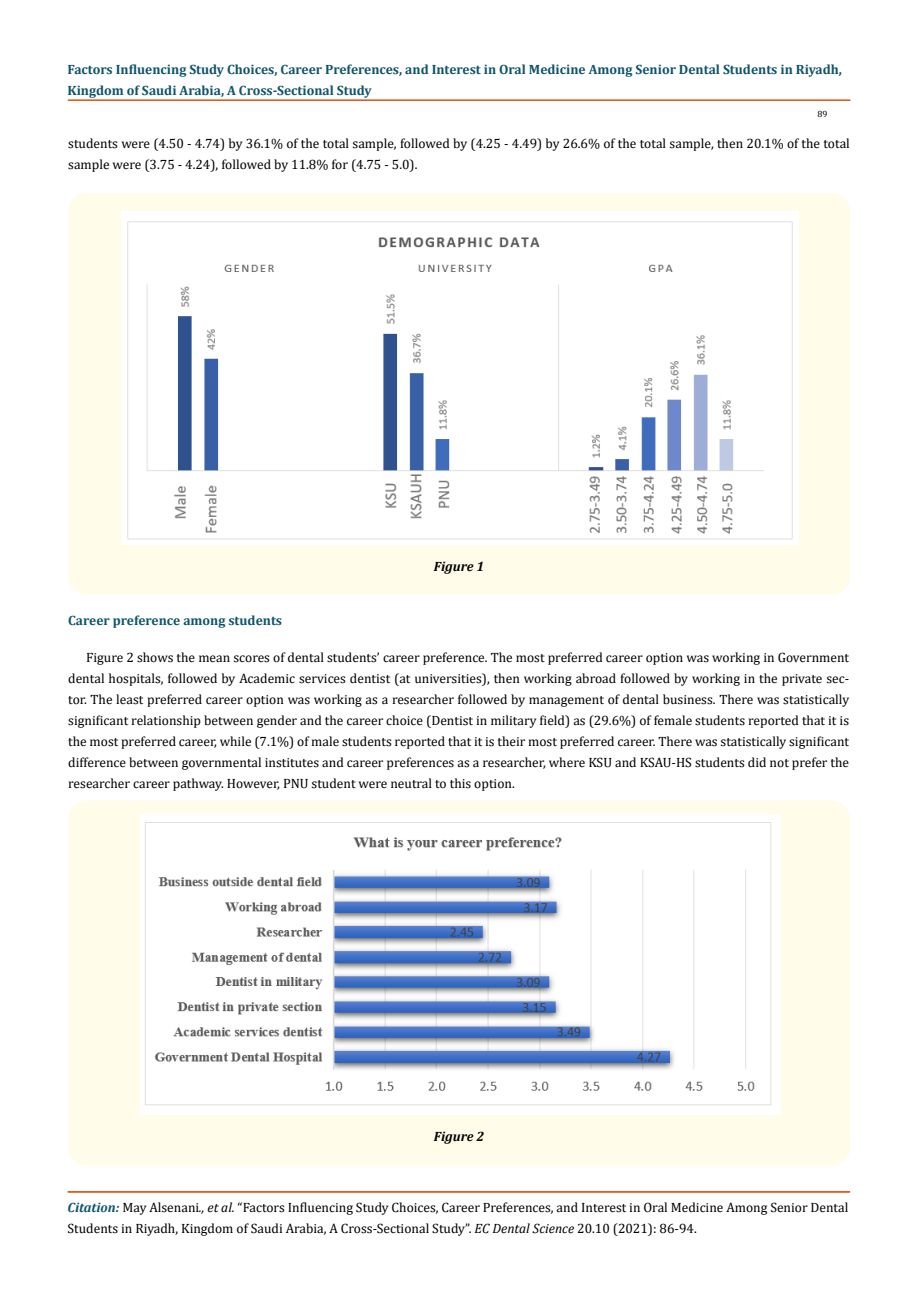
<style>
.page{position:relative;width:917px;height:1298px;background:#fff}
.page>*{position:absolute;margin:0;border:0;box-sizing:border-box;transform-origin:0 0}
.t1{font:13.5px/21px "Cambria";color:#000}
.t2{font:700 13.5px/21px "Cambria";color:#0e546a}
.t3{font:italic 700 13.5px "Cambria";color:#000}
.t4{font:9px "Cambria";color:#000}
.s1{font-weight:700;font-style:italic;color:#0e546a}
.s2{font-style:italic}
</style>
<div class="page">
<div style="left:68px;top:100px;width:782px;height:1px;border:1px solid #e05d1a"></div>
<div style="left:68px;top:1191px;width:781px;height:1px;border:1px solid #e05d1a"></div>
<div style="left:68px;top:193px;width:781px;height:401px;background:#fffde9;border-radius:18px"></div>
<img style="left:121px;top:211px;width:677px;height:333px">
<div style="left:68px;top:800px;width:781px;height:366px;background:#fffde9;border-radius:18px"></div>
<img style="left:141px;top:814px;width:639px;height:301px">
<p class="t2" style="left:68px;top:59px;width:776px">Factors Influencing Study Choices, Career Preferences, and Interest in Oral Medicine Among Senior Dental Students in Riyadh,<br>Kingdom of Saudi Arabia, A Cross-Sectional Study</p>
<p class="t4" style="left:817px;top:109px;width:11px">89</p>
<p class="t1" style="left:68px;top:133px;width:783px">students were (4.50 - 4.74) by 36.1% of the total sample, followed by (4.25 - 4.49) by 26.6% of the total sample, then 20.1% of the total sample were (3.75 - 4.24), followed by 11.8% for (4.75 - 5.0).</p>
<p class="t3" style="left:434px;top:557px;width:52px">Figure 1</p>
<p class="t2" style="left:68px;top:610px;width:215px">Career preference among students</p>
<p class="t1" style="left:68px;top:646px;width:782px;text-align:justify;text-indent:18px">Figure 2 shows the mean scores of dental students’ career preference. The most preferred career option was working in Government dental hospitals, followed by Academic services dentist (at universities), then working abroad followed by working in the private sec&shy;tor. The least preferred career option was working as a researcher followed by management of dental business. There was statistically significant relationship between gender and the career choice (Dentist in military field) as (29.6%) of female students reported that it is the most preferred career, while (7.1%) of male students reported that it is their most preferred career. There was statistically significant difference between governmental institutes and career preferences as a researcher, where KSU and KSAU-HS students did not prefer the researcher career pathway. However, PNU student were neutral to this option.</p>
<p class="t3" style="left:434px;top:1127px;width:52px">Figure 2</p>
<p class="t1" style="left:68px;top:1196px;width:782px"><span class="s1">Citation:</span> May Alsenani<span class="s2">., et al.</span> “Factors Influencing Study Choices, Career Preferences, and Interest in Oral Medicine Among Senior Dental<br>Students in Riyadh, Kingdom of Saudi Arabia, A Cross-Sectional Study”. <span class="s2">EC Dental Science</span> 20.10 (2021): 86-94.</p>
</div>
